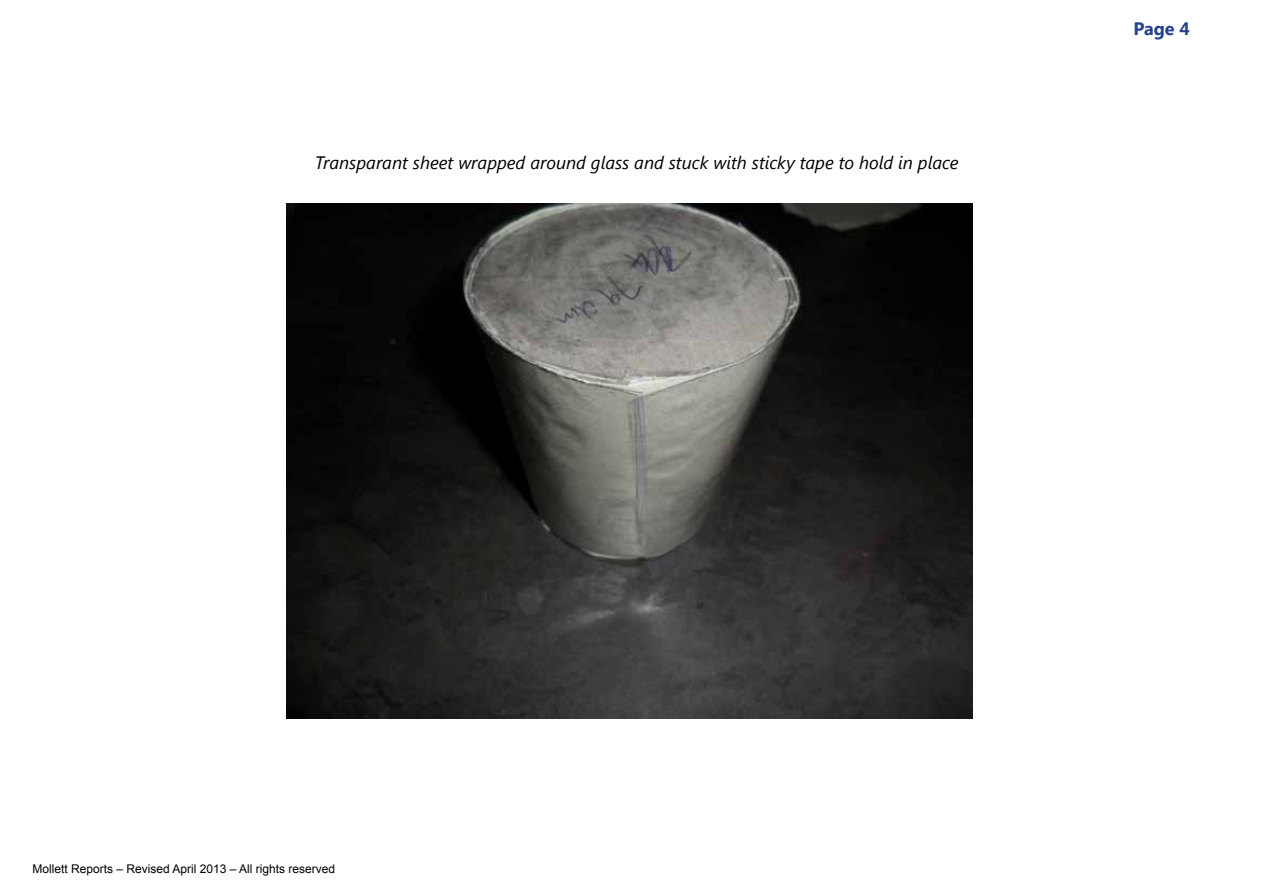
<style>
.page{position:relative;width:1263px;height:893px;background:#fff}
.page>*{position:absolute;margin:0;border:0;box-sizing:border-box;transform-origin:0 0}
.t1{font:italic 18px "Segoe UI";color:#000}
.t2{font:700 18px "Segoe UI";color:#25408f}
.t3{font:12px "Arial";color:#000}
</style>
<div class="page">
<img style="left:287px;top:203px;width:685px;height:516px">
<p class="t1" style="left:315px;top:150px;width:645px">Transparant sheet wrapped around glass and stuck with sticky tape to hold in place</p>
<p class="t2" style="left:1133px;top:15px;width:58px">Page 4</p>
<p class="t3" style="left:32px;top:861px;width:304px">Mollett Reports – Revised April 2013 – All rights reserved</p>
</div>
